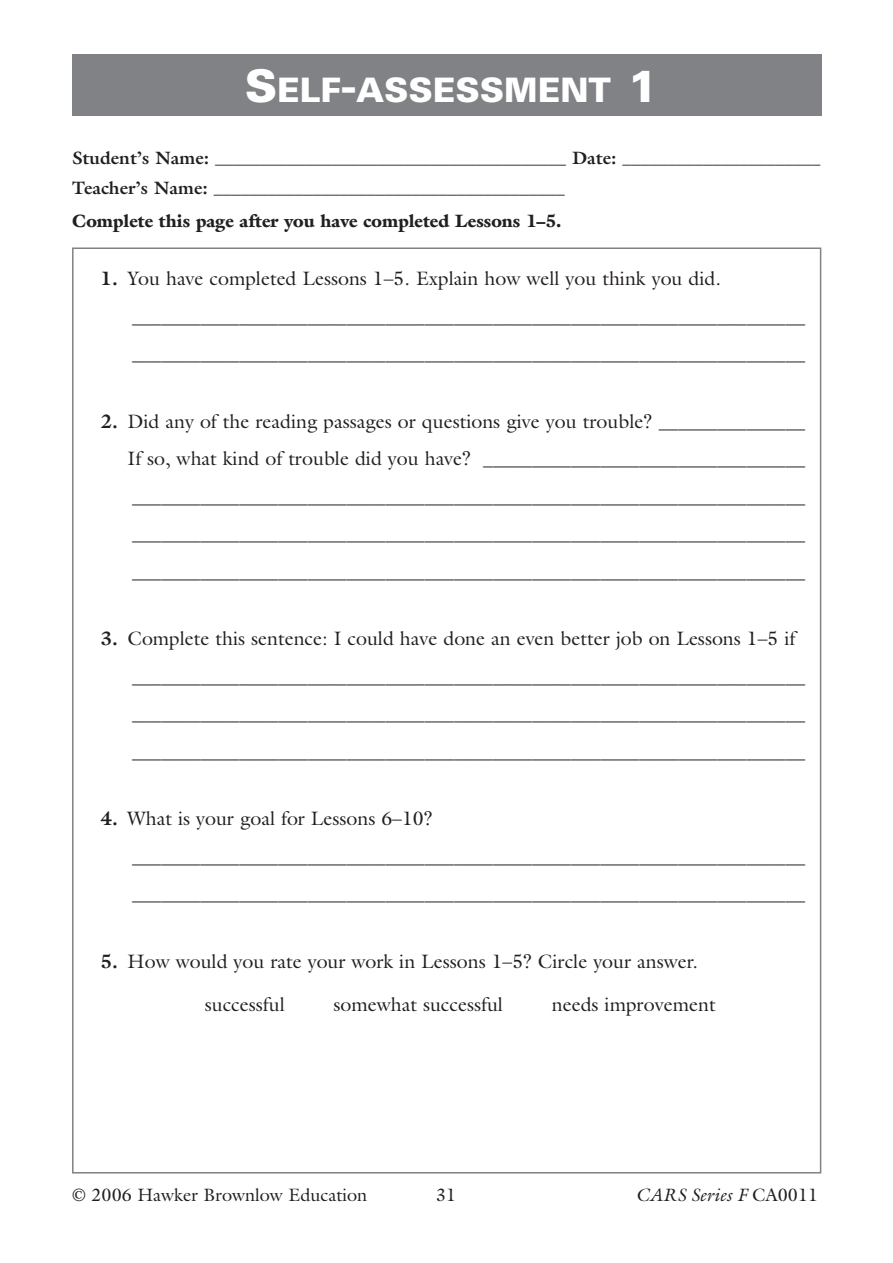
<style>
.page{position:relative;width:893px;height:1263px;background:#fff}
.page>*{position:absolute;margin:0;border:0;box-sizing:border-box;transform-origin:0 0}
.t1{font:900 33.75px "Univers";color:#fff}
.t2{font:19.5px/37.5px "Galliard";color:#231f20}
.t3{font:700 18px/30px "Galliard";color:#231f20}
.t4{font:900 18px "Galliard";color:#231f20}
.t5{font:18px "Galliard";color:#231f20}
.t6{font:italic 18px "Galliard";color:#231f20}
.s1{font-size:45px}
.s2{font-weight:700}
.s3{font-family:"Century Schoolbook"}
.s4{font-style:normal}
</style>
<div class="page">
<div style="left:72px;top:54px;width:749px;height:62px;background:#808285"></div>
<h1 class="t1" style="left:245px;top:78px;width:414px"><span class="s1">S</span>ELF<span class="s1">-</span>ASSESSMENT <span class="s1">1</span></h1>
<p class="t3" style="left:72px;top:143px;width:750px">Student’s Name: _______________________________________ Date: ______________________<br>Teacher’s Name: _______________________________________</p>
<p class="t4" style="left:72px;top:214px;width:491px">Complete this page after you have completed Lessons 1–5.</p>
<p class="t2" style="left:132px;top:262px;width:674px;text-indent:-32px"><span class="s2">1.</span> You have completed Lessons 1–5. Explain how well you think you did. _____________________________________________________________________ _____________________________________________________________________</p>
<p class="t2" style="left:127px;top:404px;width:679px;text-align:justify;text-indent:-27px"><span class="s2">2.</span> Did any of the reading passages or questions give you trouble<span class="s3">?</span> _______________ If so, what kind of trouble did you have<span class="s3">?</span> _________________________________ _____________________________________________________________________ _____________________________________________________________________ _____________________________________________________________________</p>
<p class="t2" style="left:132px;top:622px;width:674px;text-indent:-32px"><span class="s2">3.</span> Complete this sentence: I could have done an even better job on Lessons 1–5 if _____________________________________________________________________ _____________________________________________________________________ _____________________________________________________________________</p>
<p class="t2" style="left:132px;top:802px;width:674px;text-indent:-32px"><span class="s2">4.</span> What is your goal for Lessons 6–10<span class="s3">? </span>_____________________________________________________________________ _____________________________________________________________________</p>
<p class="t2" style="left:101px;top:944px;width:599px"><span class="s2">5.</span> How would you rate your work in Lessons 1–5<span class="s3">?</span> Circle your answer.</p>
<p class="t2" style="left:205px;top:988px;width:81px">successful</p>
<p class="t2" style="left:333px;top:988px;width:171px">somewhat successful</p>
<p class="t2" style="left:552px;top:988px;width:165px">needs improvement</p>
<p class="t5" style="left:72px;top:1188px;width:296px">© 2006 Hawker Brownlow Education</p>
<p class="t5" style="left:436px;top:1188px;width:22px">31</p>
<p class="t6" style="left:636px;top:1188px;width:184px">CARS Series F <span class="s4">CA0011</span></p>
</div>
